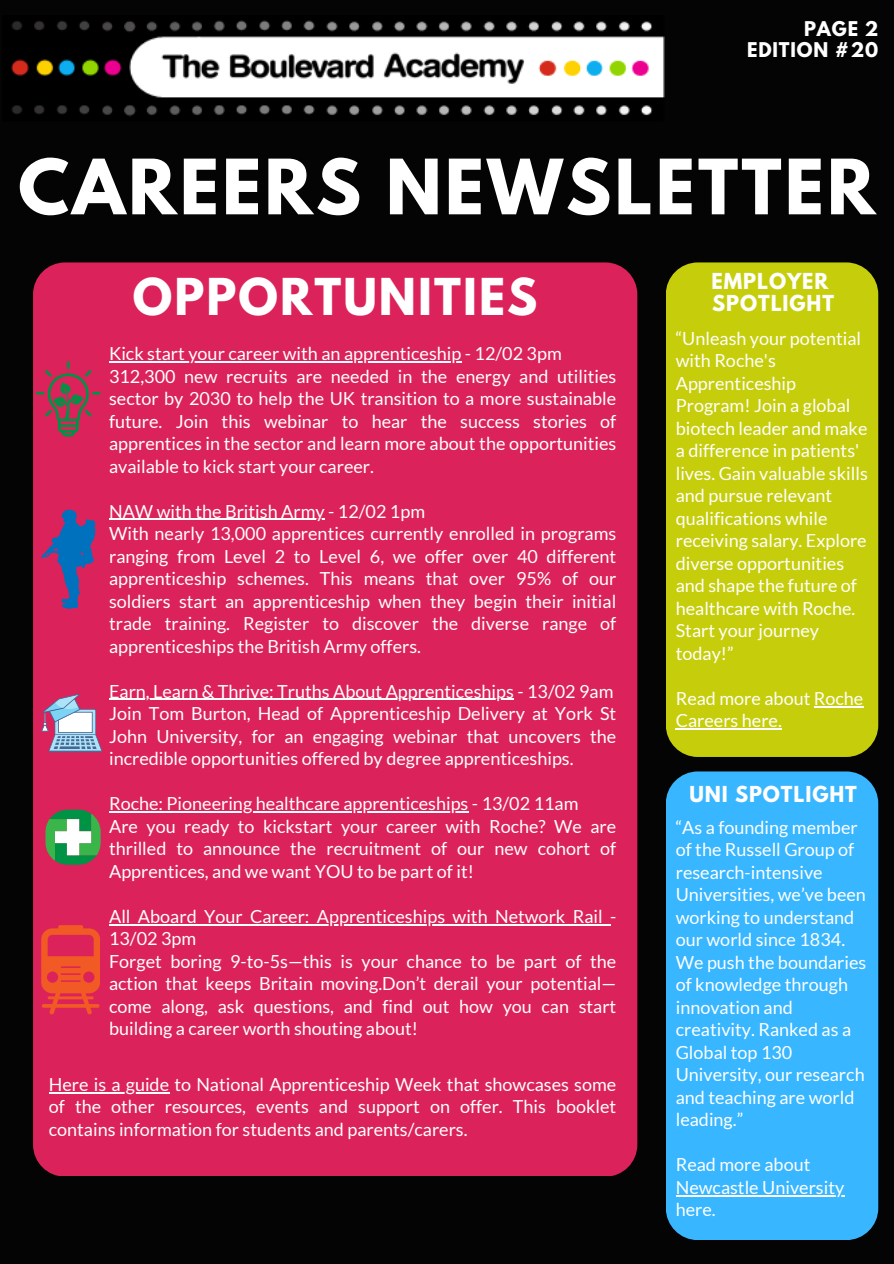
<style>
.page{position:relative;width:894px;height:1264px;background:#fff}
.page>*{position:absolute;margin:0;border:0;box-sizing:border-box;transform-origin:0 0}
.t1{font:700 67.5px "League Spartan";letter-spacing:.045em;color:#fff}
.t2{font:700 45px "League Spartan";letter-spacing:.045em;color:#fff}
.t3{font:700 19.5px "League Spartan";letter-spacing:.045em;color:#fff}
.t4{font:18px/22.5px "Lato";color:#fff;text-align:justify}
.t5{font:700 18px/20.2px "League Spartan";letter-spacing:.045em;color:#fff;text-align:right}
</style>
<div class="page">
<div style="left:0;top:0;width:893px;height:1263px;background:#040404"></div>
<div style="left:33px;top:262px;width:604px;height:913px;background:#dc225a;border-radius:32px"></div>
<div style="left:665px;top:262px;width:213px;height:494px;background:#c6ce0c;border-radius:32px"></div>
<div style="left:665px;top:771px;width:213px;height:469px;background:#38b6ff;border-radius:32px"></div>
<img style="left:11px;top:20px;width:654px;height:96px">
<hr style="left:109px;top:361px;width:352px;height:1px;background:#fff">
<hr style="left:109px;top:519px;width:216px;height:1px;background:#fff">
<hr style="left:109px;top:699px;width:405px;height:1px;background:#fff">
<hr style="left:109px;top:811px;width:359px;height:1px;background:#fff">
<hr style="left:109px;top:924px;width:501px;height:1px;background:#fff">
<svg style="left:36px;top:361px;width:64px;height:75px"></svg>
<svg style="left:41px;top:509px;width:54px;height:99px"></svg>
<svg style="left:41px;top:694px;width:61px;height:58px"></svg>
<svg style="left:45px;top:809px;width:56px;height:55px;background:#71a475"></svg>
<svg style="left:41px;top:925px;width:59px;height:89px"></svg>
<hr style="left:813px;top:706px;width:50px;height:1px;background:#fff">
<hr style="left:675px;top:728px;width:106px;height:1px;background:#fff">
<hr style="left:675px;top:1194px;width:169px;height:2px;background:#fff">
<hr style="left:49px;top:1091px;width:120px;height:2px;background:#fff">
<p class="t5" style="left:747px;top:21px;width:133px">PAGE 2<br>EDITION #20</p>
<p class="t1" style="left:18px;top:153px;width:858px">CAREERS NEWSLETTER</p>
<h2 class="t2" style="left:133px;top:274px;width:406px">OPPORTUNITIES</h2>
<p class="t4" style="left:109px;top:342px;width:454px">Kick start your career with an apprenticeship - 12/02 3pm</p>
<p class="t4" style="left:109px;top:364px;width:508px">312,300 new recruits are needed in the energy and utilities sector by 2030 to help the UK transition to a more sustainable future. Join this webinar to hear the success stories of apprentices in the sector and learn more about the opportunities available to kick start your career.</p>
<p class="t4" style="left:109px;top:499px;width:317px">NAW with the British Army - 12/02 1pm</p>
<p class="t4" style="left:109px;top:522px;width:508px">With nearly 13,000 apprentices currently enrolled in programs ranging from Level 2 to Level 6, we offer over 40 different apprenticeship schemes. This means that over 95% of our soldiers start an apprenticeship when they begin their initial trade training. Register to discover the diverse range of apprenticeships the British Army offers.</p>
<p class="t4" style="left:109px;top:679px;width:505px">Earn, Learn &amp; Thrive: Truths About Apprenticeships - 13/02 9am</p>
<p class="t4" style="left:109px;top:702px;width:508px">Join Tom Burton, Head of Apprenticeship Delivery at York St John University, for an engaging webinar that uncovers the incredible opportunities offered by degree apprenticeships.</p>
<p class="t4" style="left:109px;top:792px;width:471px">Roche: Pioneering healthcare apprenticeships - 13/02 11am</p>
<p class="t4" style="left:109px;top:814px;width:508px">Are you ready to kickstart your career with Roche? We are thrilled to announce the recruitment of our new cohort of Apprentices, and we want YOU to be part of it!</p>
<p class="t4" style="left:109px;top:904px;width:508px">All Aboard Your Career: Apprenticeships with Network Rail -<br>13/02 3pm</p>
<p class="t4" style="left:109px;top:949px;width:508px">Forget boring 9-to-5s—this is your chance to be part of the action that keeps Britain moving.Don’t derail your potential— come along, ask questions, and find out how you can start building a career worth shouting about!</p>
<p class="t4" style="left:49px;top:1072px;width:569px">Here is a guide to National Apprenticeship Week that showcases some of the other resources, events and support on offer. This booklet contains information for students and parents/carers.</p>
<h1 class="t3" style="left:711px;top:271px;width:118px">EMPLOYER</h1>
<h1 class="t3" style="left:712px;top:293px;width:123px">SPOTLIGHT</h1>
<p class="t4" style="left:675px;top:326px;width:193px;text-align:left">“Unleash your potential with Roche's<br>Apprenticeship<br>Program! Join a global biotech leader and make a difference in patients' lives. Gain valuable skills and pursue relevant qualifications while receiving salary. Explore diverse opportunities and shape the future of healthcare with Roche.<br>Start your journey today!”</p>
<p class="t4" style="left:675px;top:686px;width:189px">Read more about Roche<br>Careers here.</p>
<h3 class="t3" style="left:689px;top:785px;width:169px">UNI SPOTLIGHT</h3>
<p class="t4" style="left:675px;top:815px;width:192px;text-align:left">“As a founding member of the Russell Group of research-intensive<br>Universities, we’ve been working to understand our world since 1834.</p>
<p class="t4" style="left:675px;top:950px;width:192px;text-align:left">We push the boundaries of knowledge through innovation and creativity. Ranked as a<br>Global top 130<br>University, our research and teaching are world leading.”</p>
<p class="t4" style="left:675px;top:1153px;width:136px">Read more about</p>
<p class="t4" style="left:675px;top:1175px;width:170px">Newcastle University here.</p>
</div>
